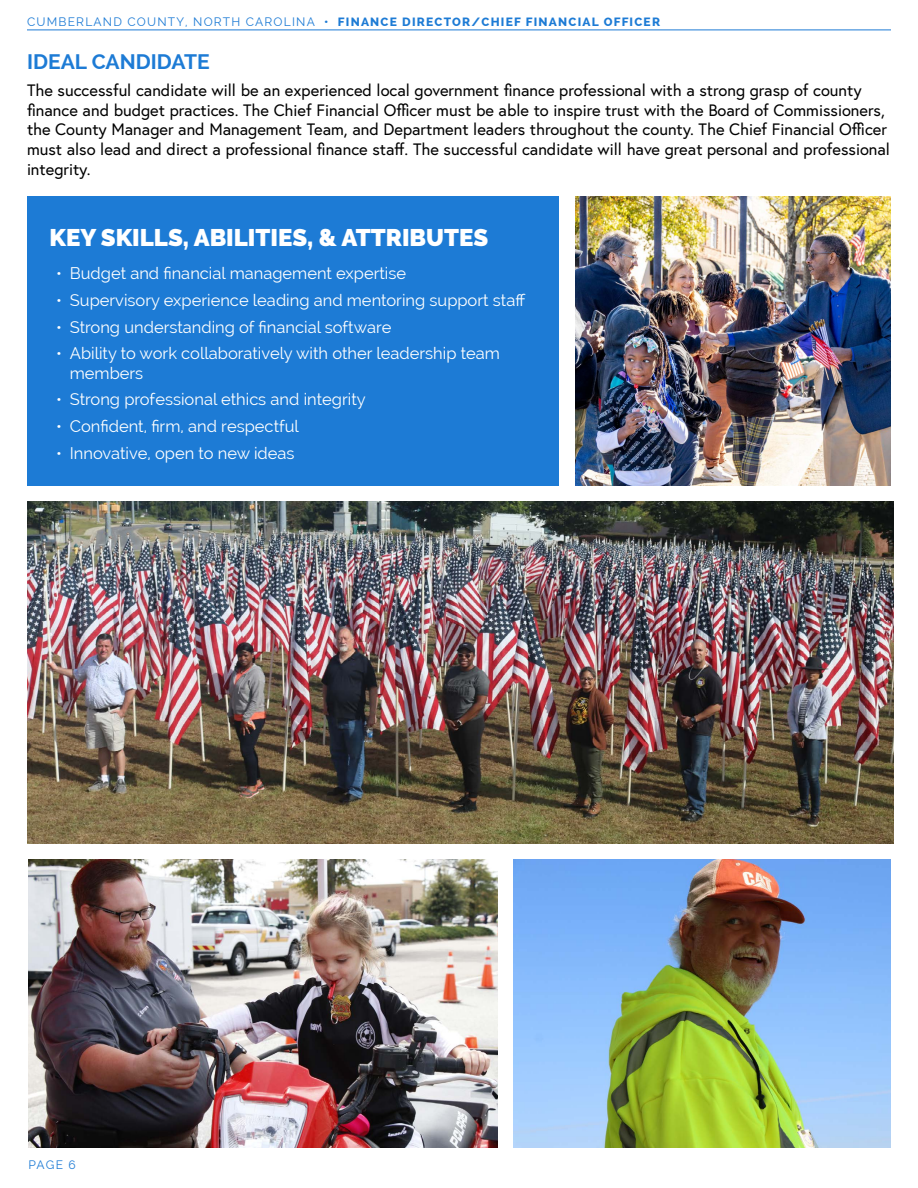
<style>
.page{position:relative;width:918px;height:1188px;background:#fff}
.page>*{position:absolute;margin:0;border:0;box-sizing:border-box;transform-origin:0 0}
.t1{font:900 24px "Raleway";color:#fff}
.t2{font:700 21px "Raleway";color:#1d7bd5}
.t3{font:16.5px/19.8px "Europa";color:#000}
.t4{font:16.5px/19.8px "Raleway";color:#fff}
.t5{font:800 12px "Raleway";letter-spacing:.1em;color:#1d7bd5}
.t6{font:12px "Raleway";color:#1d7bd5}
.s1{font-weight:400}
.s2{font-weight:700}
</style>
<div class="page">
<hr style="left:27px;top:30px;width:864px;height:1px;background:#1d7bd5">
<div style="left:27px;top:197px;width:531px;height:289px;background:#1d7bd5"></div>
<img style="left:27px;top:502px;width:867px;height:341px">
<img style="left:576px;top:197px;width:315px;height:289px">
<img style="left:28px;top:860px;width:469px;height:287px">
<img style="left:513px;top:860px;width:378px;height:288px">
<p class="t5" style="left:27px;top:15px;width:635px"><span class="s1">CUMBERLAND COUNTY, NORTH CAROLINA</span> <span class="s2">•</span> FINANCE DIRECTOR/CHIEF FINANCIAL OFFICER</p>
<p class="t2" style="left:27px;top:50px;width:184px">IDEAL CANDIDATE</p>
<p class="t3" style="left:27px;top:80px;width:865px">The successful candidate will be an experienced local government finance professional with a strong grasp of county finance and budget practices. The Chief Financial Officer must be able to inspire trust with the Board of Commissioners, the County Manager and Management Team, and Department leaders throughout the county. The Chief Financial Officer must also lead and direct a professional finance staff. The successful candidate will have great personal and professional integrity.</p>
<h1 class="t1" style="left:50px;top:224px;width:440px">KEY SKILLS, ABILITIES, &amp; ATTRIBUTES</h1>
<p class="t4" style="left:56px;top:264px;width:351px">• Budget and financial management expertise</p>
<p class="t4" style="left:56px;top:290px;width:471px">• Supervisory experience leading and mentoring support staff</p>
<p class="t4" style="left:56px;top:317px;width:337px">• Strong understanding of financial software</p>
<p class="t4" style="left:70px;top:343px;width:432px;text-indent:-13px">• Ability to work collaboratively with other leadership team members</p>
<p class="t4" style="left:56px;top:390px;width:311px">• Strong professional ethics and integrity</p>
<p class="t4" style="left:56px;top:416px;width:244px">• Confident, firm, and respectful</p>
<p class="t4" style="left:56px;top:443px;width:240px">• Innovative, open to new ideas</p>
<p class="t6" style="left:28px;top:1158px;width:49px">PAGE 6</p>
</div>
